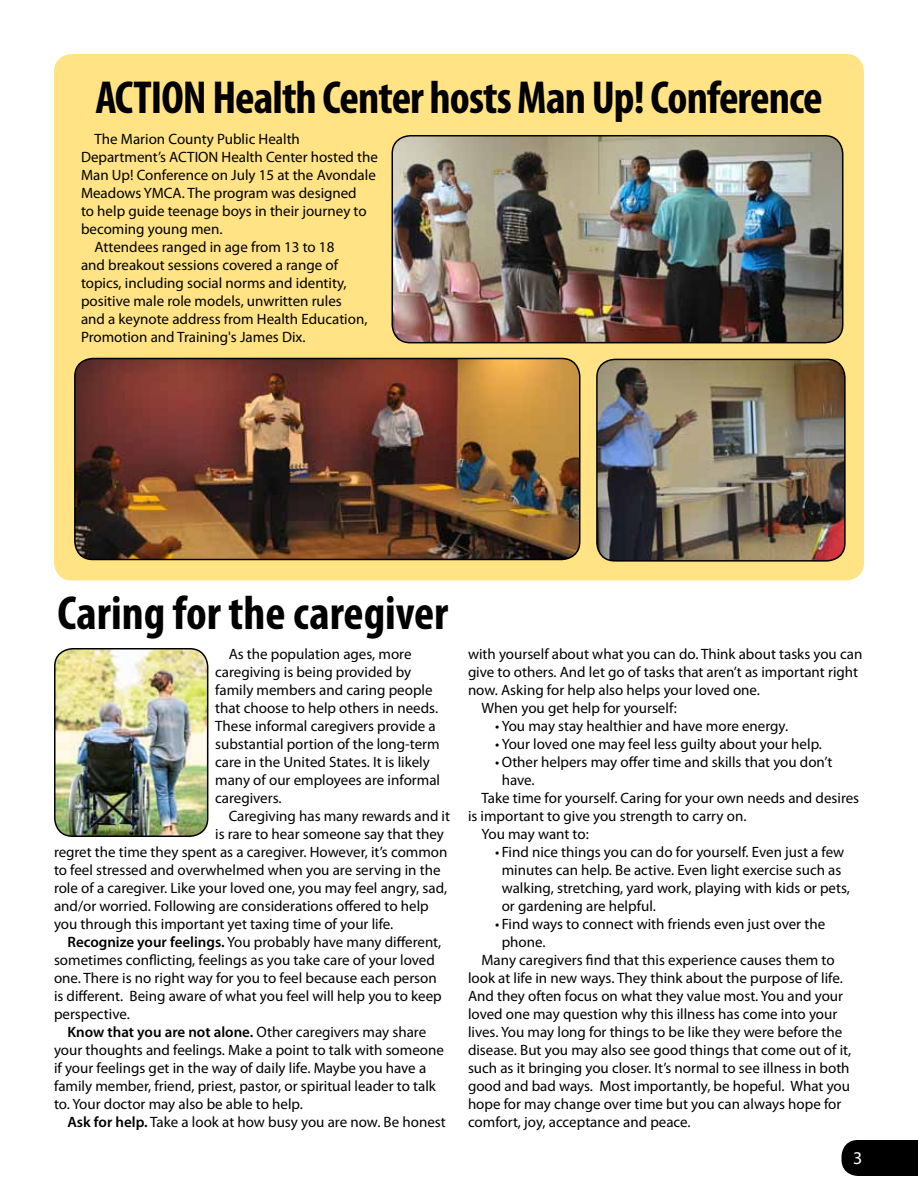
<style>
.page{position:relative;width:918px;height:1188px;background:#fff}
.page>*{position:absolute;margin:0;border:0;box-sizing:border-box;transform-origin:0 0}
.t1{font:700 condensed 48px "Myriad Pro";color:#000}
.t2{font:700 condensed 46.5px "Myriad Pro";letter-spacing:-.02em;color:#000}
.t3{font:18px "Myriad Pro";color:#fff}
.t4{font:15px/18px "Myriad Pro";color:#000}
.t5{font:600 15px "Myriad Pro";color:#000}
.s1{font-weight:600}
.s2{font-weight:400}
</style>
<div class="page">
<div style="left:841px;top:1140px;width:77px;height:36px;background:#000"></div>
<div style="left:54px;top:54px;width:810px;height:526px;background:#ffe384;border-radius:18px"></div>
<img style="left:597px;top:359px;width:246px;height:200px">
<div style="left:596px;top:359px;width:250px;height:203px;border:2px solid #000;border-radius:18px"></div>
<img style="left:392px;top:136px;width:451px;height:207px">
<div style="left:392px;top:135px;width:451px;height:208px;border:2px solid #000;border-radius:18px"></div>
<img style="left:75px;top:358px;width:505px;height:202px">
<div style="left:74px;top:358px;width:506px;height:202px;border:2px solid #000;border-radius:18px"></div>
<img style="left:55px;top:649px;width:153px;height:187px">
<div style="left:54px;top:648px;width:154px;height:189px;border:2px solid #000;border-radius:18px"></div>
<h2 class="t2" style="left:95px;top:68px;width:729px">ACTION Health Center hosts Man Up! Conference</h2>
<p class="t4" style="left:94px;top:130px;width:207px">The Marion County Public Health</p>
<p class="t4" style="left:81px;top:148px;width:298px">Department’s ACTION Health Center hosted the</p>
<p class="t4" style="left:81px;top:166px;width:296px">Man Up! Conference on July 15 at the Avondale</p>
<p class="t4" style="left:81px;top:184px;width:277px">Meadows YMCA. The program was designed</p>
<p class="t4" style="left:81px;top:202px;width:287px">to help guide teenage boys in their journey to</p>
<p class="t4" style="left:81px;top:220px;width:143px">becoming young men.</p>
<p class="t4" style="left:94px;top:238px;width:241px">Attendees ranged in age from 13 to 18</p>
<p class="t4" style="left:81px;top:256px;width:259px">and breakout sessions covered a range of</p>
<p class="t4" style="left:81px;top:274px;width:267px">topics, including social norms and identity,</p>
<p class="t4" style="left:81px;top:292px;width:262px">positive male role models, unwritten rules</p>
<p class="t4" style="left:81px;top:310px;width:288px">and a keynote address from Health Education,</p>
<p class="t4" style="left:81px;top:328px;width:226px">Promotion and Training's James Dix.</p>
<h1 class="t1" style="left:57px;top:583px;width:392px">Caring for the caregiver</h1>
<p class="t4" style="left:215px;top:645px;width:226px;text-indent:14px">As the population ages, more caregiving is being provided by family members and caring people that choose to help others in needs.<br>These informal caregivers provide a substantial portion of the long-term care in the United States. It is likely many of our employees are informal caregivers.</p>
<p class="t4" style="left:229px;top:807px;width:223px">Caregiving has many rewards and it</p>
<p class="t4" style="left:215px;top:825px;width:230px">is rare to hear someone say that they</p>
<p class="t4" style="left:54px;top:843px;width:395px">regret the time they spent as a caregiver. However, it’s common</p>
<p class="t4" style="left:54px;top:861px;width:388px">to feel stressed and overwhelmed when you are serving in the</p>
<p class="t4" style="left:54px;top:879px;width:395px">role of a caregiver. Like your loved one, you may feel angry, sad,</p>
<p class="t4" style="left:54px;top:897px;width:376px">and/or worried. Following are considerations offered to help</p>
<p class="t4" style="left:54px;top:915px;width:341px">you through this important yet taxing time of your life.</p>
<p class="t4" style="left:68px;top:933px;width:375px"><span class="s1">Recognize your feelings.</span> You probably have many different,</p>
<p class="t4" style="left:54px;top:951px;width:382px">sometimes conflicting, feelings as you take care of your loved</p>
<p class="t4" style="left:54px;top:969px;width:384px">one. There is no right way for you to feel because each person</p>
<p class="t4" style="left:54px;top:987px;width:389px">is different. Being aware of what you feel will help you to keep</p>
<p class="t4" style="left:54px;top:1005px;width:77px">perspective.</p>
<p class="t5" style="left:68px;top:1023px;width:360px">Know that you are not alone. <span class="s2">Other caregivers may share</span></p>
<p class="t4" style="left:54px;top:1041px;width:391px">your thoughts and feelings. Make a point to talk with someone</p>
<p class="t4" style="left:54px;top:1059px;width:374px">if your feelings get in the way of daily life. Maybe you have a</p>
<p class="t4" style="left:54px;top:1077px;width:383px">family member, friend, priest, pastor, or spiritual leader to talk</p>
<p class="t4" style="left:54px;top:1095px;width:250px">to. Your doctor may also be able to help.</p>
<p class="t4" style="left:68px;top:1113px;width:380px"><span class="s1">Ask for help.</span> Take a look at how busy you are now. Be honest</p>
<p class="t4" style="left:468px;top:645px;width:396px">with yourself about what you can do. Think about tasks you can</p>
<p class="t4" style="left:468px;top:663px;width:392px">give to others. And let go of tasks that aren’t as important right</p>
<p class="t4" style="left:468px;top:681px;width:294px">now. Asking for help also helps your loved one.</p>
<p class="t4" style="left:482px;top:699px;width:197px">When you get help for yourself:</p>
<p class="t4" style="left:495px;top:717px;width:295px">• You may stay healthier and have more energy.</p>
<p class="t4" style="left:495px;top:735px;width:328px">• Your loved one may feel less guilty about your help.</p>
<p class="t4" style="left:495px;top:753px;width:339px">• Other helpers may offer time and skills that you don’t</p>
<p class="t4" style="left:502px;top:771px;width:34px">have.</p>
<p class="t4" style="left:482px;top:789px;width:379px">Take time for yourself. Caring for your own needs and desires</p>
<p class="t4" style="left:468px;top:807px;width:280px">is important to give you strength to carry on.</p>
<p class="t4" style="left:482px;top:825px;width:109px">You may want to:</p>
<p class="t4" style="left:502px;top:843px;width:350px;text-indent:-7px">• Find nice things you can do for yourself. Even just a few minutes can help. Be active. Even light exercise such as walking, stretching, yard work, playing with kids or pets, or gardening are helpful.</p>
<p class="t4" style="left:495px;top:915px;width:332px">• Find ways to connect with friends even just over the</p>
<p class="t4" style="left:502px;top:933px;width:45px">phone.</p>
<p class="t4" style="left:482px;top:951px;width:355px">Many caregivers find that this experience causes them to</p>
<p class="t4" style="left:468px;top:969px;width:376px">look at life in new ways. They think about the purpose of life.</p>
<p class="t4" style="left:468px;top:987px;width:377px">And they often focus on what they value most. You and your</p>
<p class="t4" style="left:468px;top:1005px;width:371px">loved one may question why this illness has come into your</p>
<p class="t4" style="left:468px;top:1023px;width:376px">lives. You may long for things to be like they were before the</p>
<p class="t4" style="left:468px;top:1041px;width:385px">disease. But you may also see good things that come out of it,</p>
<p class="t4" style="left:468px;top:1059px;width:383px">such as it bringing you closer. It’s normal to see illness in both</p>
<p class="t4" style="left:468px;top:1077px;width:384px">good and bad ways. Most importantly, be hopeful. What you</p>
<p class="t4" style="left:468px;top:1095px;width:375px">hope for may change over time but you can always hope for</p>
<p class="t4" style="left:468px;top:1113px;width:224px">comfort, joy, acceptance and peace.</p>
<p class="t3" style="left:853px;top:1147px;width:11px">3</p>
</div>
